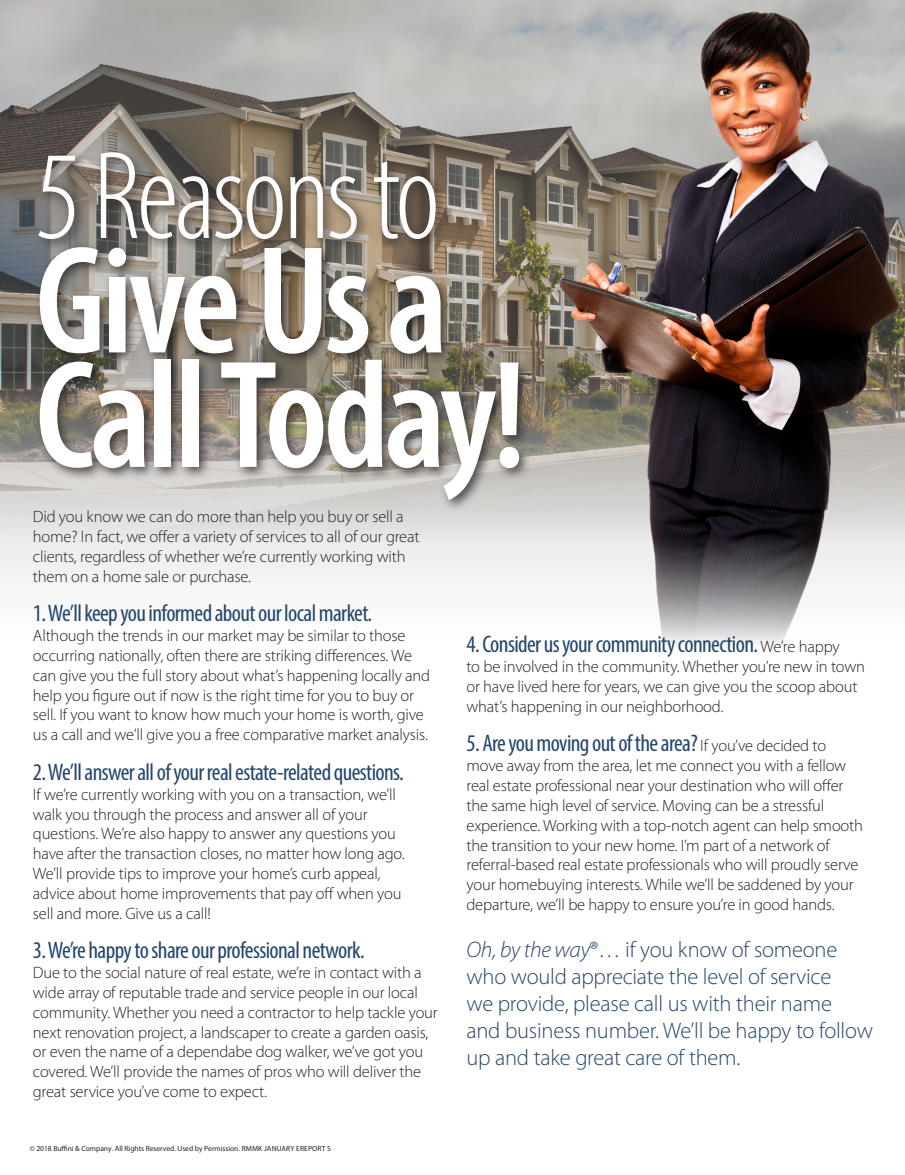
<style>
.page{position:relative;width:905px;height:1175px;background:#fff}
.page>*{position:absolute;margin:0;border:0;box-sizing:border-box;transform-origin:0 0}
.t1{font:600 condensed 154.8px/114.4px "Myriad Pro";letter-spacing:-.03em;color:#fff}
.t2{font:300 condensed 126.45px "Myriad Pro";letter-spacing:-.03em;color:#fff}
.t3{font:condensed 24px "Myriad Pro";letter-spacing:-.025em;color:#24466d}
.t4{font:300 22.5px/27px "Myriad Pro";letter-spacing:-.01em;color:#24466d}
.t5{font:300 16.5px/19.8px "Myriad Pro";letter-spacing:-.01em;color:#231f20}
.t6{font:7.5px "Myriad Pro";color:#231f20}
.s1{font-weight:300;font-stretch:normal;font-size:16.5px;color:#231f20}
.s2{font-style:italic}
</style>
<div class="page">
<svg style="left:0;top:0;width:535px;height:583px;background:#b2b0ad"></svg>
<img style="left:535px;top:0;width:369px;height:644px">
<div style="left:34px;top:146px;width:498px;height:366px;background:#231f20;opacity:.75"></div>
<p class="t2" style="left:35px;top:121px;width:406px">5 Reasons to</p>
<p class="t1" style="left:35px;top:241px;width:492px">Give Us a<br>Call Today!</p>
<p class="t5" style="left:33px;top:506px;width:388px">Did you know we can do more than help you buy or sell a home? In fact, we offer a variety of services to all of our great clients, regardless of whether we’re currently working with</p>
<p class="t5" style="left:33px;top:566px;width:220px">them on a home sale or purchase.</p>
<p class="t3" style="left:33px;top:599px;width:341px">1. We’ll keep you informed about our local market.</p>
<p class="t5" style="left:33px;top:625px;width:399px">Although the trends in our market may be similar to those occurring nationally, often there are striking differences. We can give you the full story about what’s happening locally and help you figure out if now is the right time for you to buy or sell. If you want to know how much your home is worth, give us a call and we’ll give you a free comparative market analysis.</p>
<p class="t3" style="left:33px;top:757px;width:372px">2. We’ll answer all of your real estate-related questions.</p>
<p class="t5" style="left:33px;top:784px;width:373px">If we’re currently working with you on a transaction, we’ll walk you through the process and answer all of your questions. We’re also happy to answer any questions you have after the transaction closes, no matter how long ago.<br>We’ll provide tips to improve your home’s curb appeal, advice about home improvements that pay off when you sell and more. Give us a call!</p>
<p class="t3" style="left:33px;top:935px;width:333px">3. We’re happy to share our professional network.</p>
<p class="t5" style="left:33px;top:962px;width:406px">Due to the social nature of real estate, we’re in contact with a wide array of reputable trade and service people in our local community. Whether you need a contractor to help tackle your next renovation project, a landscaper to create a garden oasis, or even the name of a dependabe dog walker, we’ve got you covered. We’ll provide the names of pros who will deliver the great service you’ve come to expect.</p>
<p class="t6" style="left:30px;top:1143px;width:303px">© 2018 Buffini &amp; Company. All Rights Reserved. Used by Permission. RMMK JANUARY EREPORT S</p>
<p class="t3" style="left:466px;top:630px;width:375px">4. Consider us your community connection. <span class="s1">We’re happy</span></p>
<p class="t5" style="left:466px;top:656px;width:400px">to be involved in the community. Whether you’re new in town or have lived here for years, we can give you the scoop about what’s happening in our neighborhood.</p>
<p class="t3" style="left:466px;top:729px;width:361px">5. Are you moving out of the area? <span class="s1">If you’ve decided to</span></p>
<p class="t5" style="left:466px;top:755px;width:398px">move away from the area, let me connect you with a fellow real estate professional near your destination who will offer the same high level of service. Moving can be a stressful experience. Working with a top-notch agent can help smooth the transition to your new home. I’m part of a network of referral-based real estate professionals who will proudly serve your homebuying interests. While we’ll be saddened by your departure, we’ll be happy to ensure you’re in good hands.</p>
<p class="t4" style="left:466px;top:936px;width:408px"><span class="s2">Oh, by the way</span>®… if you know of someone who would appreciate the level of service<br>we provide, please call us with their name<br>and business number. We’ll be happy to follow up and take great care of them.</p>
</div>
